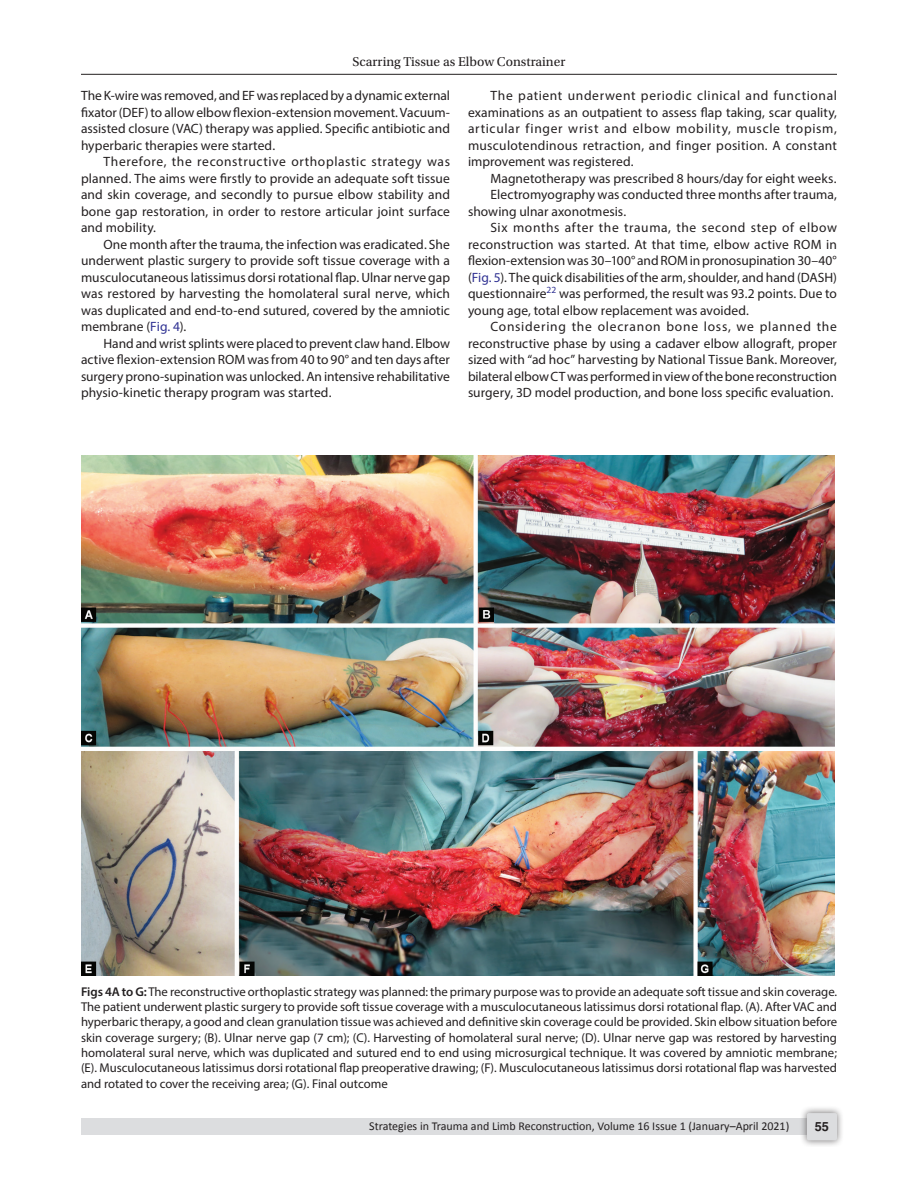
<style>
.page{position:relative;width:918px;height:1188px;background:#fff}
.page>*{position:absolute;margin:0;border:0;box-sizing:border-box;transform-origin:0 0}
.Para-Indent{font:13.5px/16.5px "Myriad Pro";letter-spacing:.005em;color:#231f20;text-align:justify}
.t1{font:13.5px "Utopia Std";color:#231f20}
.FigCaption{font:12.75px/15.3px "Myriad Pro";color:#231f20;text-align:justify}
.t2{font:700 12.75px "Helvetica LT Std";color:#231f20}
.t3{font:12px "Calibri";color:#231f20}
.s1{color:#2e3092}
.s2{font-weight:600}
</style>
<div class="page">
<hr style="left:81px;top:74px;width:756px;height:1px;background:#231f20">
<div style="left:81px;top:1119px;width:756px;height:16px;background:#dcdddf"></div>
<div style="left:800px;top:1106px;width:44px;height:41px;background:#231f20;opacity:.61"></div>
<div style="left:807px;top:1113px;width:30px;height:27px;background:#dcdddf;border-radius:2px"></div>
<img style="left:81px;top:455px;width:754px;height:520px">
<p class="t1" style="left:353px;top:55px;width:214px">Scarring Tissue as Elbow Constrainer</p>
<p class="Para-Indent" style="left:81px;top:87px;width:371px">The K-wire was removed, and EF was replaced by a dynamic external fixator (DEF) to allow elbow flexion-extension movement. Vacuum&shy;assisted closure (VAC) therapy was applied. Specific antibiotic and hyperbaric therapies were started.</p>
<p class="Para-Indent" style="left:81px;top:153px;width:371px;text-indent:22px">Therefore, the reconstructive orthoplastic strategy was planned. The aims were firstly to provide an adequate soft tissue and skin coverage, and secondly to pursue elbow stability and bone gap restoration, in order to restore articular joint surface and mobility.</p>
<p class="Para-Indent" style="left:81px;top:236px;width:371px;text-indent:22px">One month after the trauma, the infection was eradicated. She underwent plastic surgery to provide soft tissue coverage with a musculocutaneous latissimus dorsi rotational flap. Ulnar nerve gap was restored by harvesting the homolateral sural nerve, which was duplicated and end-to-end sutured, covered by the amniotic membrane (<span class="s1">Fig. 4</span>).</p>
<p class="Para-Indent" style="left:81px;top:335px;width:371px;text-indent:22px">Hand and wrist splints were placed to prevent claw hand. Elbow active flexion-extension ROM was from 40 to 90° and ten days after surgery prono-supination was unlocked. An intensive rehabilitative physio-kinetic therapy program was started.</p>
<p class="Para-Indent" style="left:468px;top:87px;width:371px;text-indent:22px">The patient underwent periodic clinical and functional examinations as an outpatient to assess flap taking, scar quality, articular finger wrist and elbow mobility, muscle tropism, musculotendinous retraction, and finger position. A constant improvement was registered.</p>
<p class="Para-Indent" style="left:490px;top:170px;width:347px">Magnetotherapy was prescribed 8 hours/day for eight weeks.</p>
<p class="Para-Indent" style="left:468px;top:186px;width:370px;text-indent:22px">Electromyography was conducted three months after trauma, showing ulnar axonotmesis.</p>
<p class="Para-Indent" style="left:468px;top:219px;width:371px;text-indent:22px">Six months after the trauma, the second step of elbow reconstruction was started. At that time, elbow active ROM in flexion-extension was 30–100° and ROM in pronosupination 30–40° (<span class="s1">Fig. 5</span>). The quick disabilities of the arm, shoulder, and hand (DASH) questionnaire<sup>22</sup> was performed, the result was 93.2 points. Due to young age, total elbow replacement was avoided.</p>
<p class="Para-Indent" style="left:468px;top:318px;width:371px;text-indent:22px">Considering the olecranon bone loss, we planned the reconstructive phase by using a cadaver elbow allograft, proper sized with “ad hoc” harvesting by National Tissue Bank. Moreover, bilateral elbow CT was performed in view of the bone reconstruction surgery, 3D model production, and bone loss specific evaluation.</p>
<p class="FigCaption" style="left:81px;top:984px;width:758px"><span class="s2">Figs 4A to G:</span> The reconstructive orthoplastic strategy was planned: the primary purpose was to provide an adequate soft tissue and skin coverage.<br>The patient underwent plastic surgery to provide soft tissue coverage with a musculocutaneous latissimus dorsi rotational flap. (A). After VAC and hyperbaric therapy, a good and clean granulation tissue was achieved and definitive skin coverage could be provided. Skin elbow situation before skin coverage surgery; (B). Ulnar nerve gap (7 cm); (C). Harvesting of homolateral sural nerve; (D). Ulnar nerve gap was restored by harvesting homolateral sural nerve, which was duplicated and sutured end to end using microsurgical technique. It was covered by amniotic membrane; (E). Musculocutaneous latissimus dorsi rotational flap preoperative drawing; (F). Musculocutaneous latissimus dorsi rotational flap was harvested and rotated to cover the receiving area; (G). Final outcome</p>
<p class="t3" style="left:369px;top:1118px;width:422px">Strategies in Trauma and Limb Reconstruction, Volume 16 Issue 1 (January–April 2021)</p>
<p class="t2" style="left:815px;top:1119px;width:16px">55</p>
</div>
